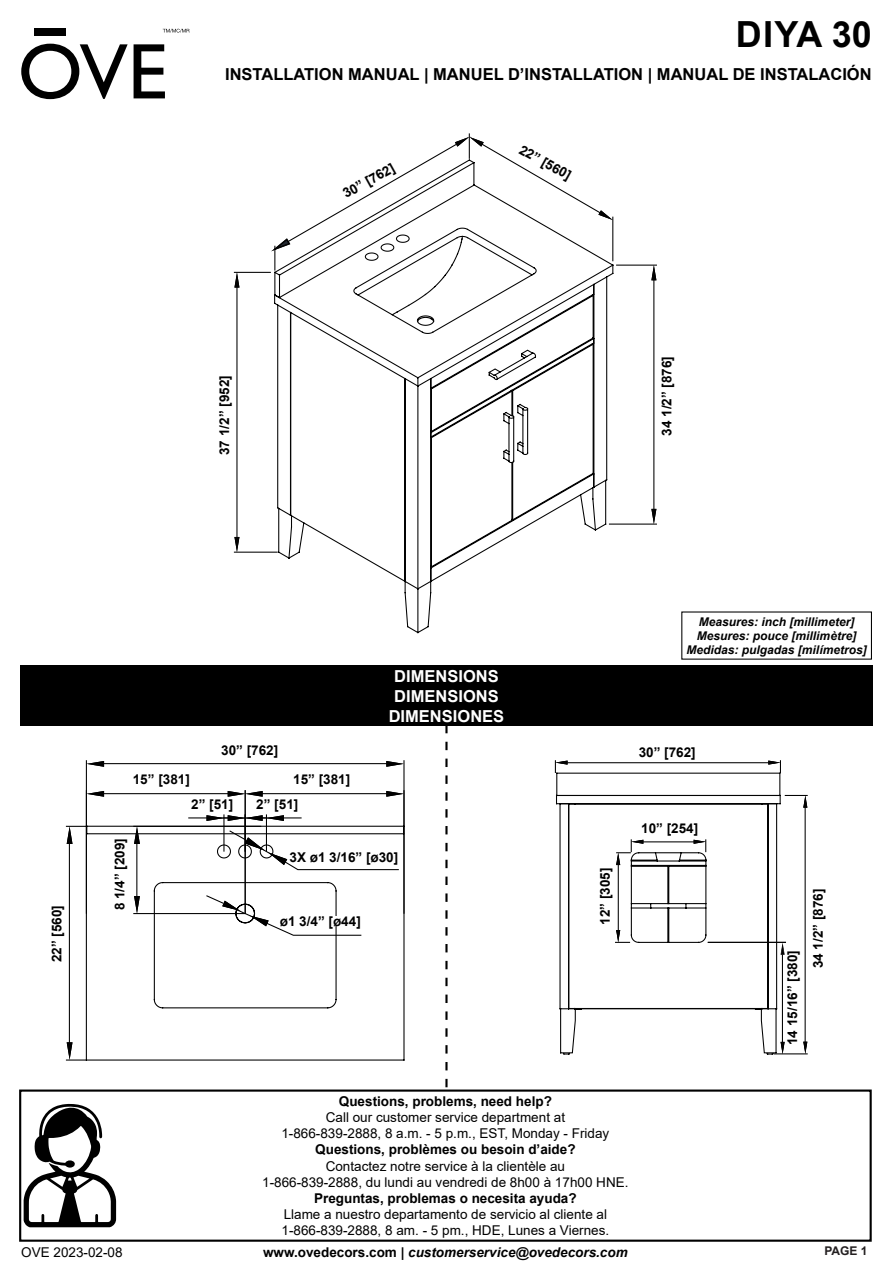
<style>
.page{position:relative;width:893px;height:1263px;background:#fff}
.page>*{position:absolute;margin:0;border:0;box-sizing:border-box;transform-origin:0 0}
.t1{font:700 36px "Arial";letter-spacing:.02em;color:#000}
.t2{font:700 16.5px "Arial";color:#000}
.t3{font:700 16.5px "Arial";color:#fff}
.t4{font:13.5px "Arial";color:#000}
.t5{font:700 13.5px "Arial";color:#000}
.t6{font:italic 700 13.5px "Arial";color:#000}
.t7{font:italic 700 12px "Arial";color:#000}
.t8{font:700 12px "Arial";color:#231f20}
.s1{font-style:normal}
</style>
<div class="page">
<hr style="left:774px;top:1053px;width:33px;height:1px;background:#030303">
<hr style="left:805px;top:808px;width:1px;height:233px;background:#030303">
<svg style="left:803px;top:1042px;width:4px;height:12px"></svg>
<svg style="left:785px;top:795px;width:22px;height:13px"></svg>
<hr style="left:568px;top:762px;width:200px;height:1px;background:#030303">
<svg style="left:555px;top:760px;width:13px;height:12px"></svg>
<svg style="left:768px;top:760px;width:13px;height:12px"></svg>
<hr style="left:782px;top:955px;width:1px;height:87px;background:#030303">
<svg style="left:781px;top:942px;width:4px;height:13px"></svg>
<svg style="left:781px;top:1042px;width:4px;height:12px"></svg>
<svg style="left:555px;top:772px;width:226px;height:282px"></svg>
<hr style="left:104px;top:793px;width:124px;height:1px;background:#000">
<svg style="left:87px;top:791px;width:17px;height:6px"></svg>
<hr style="left:245px;top:791px;width:1px;height:122px;background:#000">
<hr style="left:262px;top:793px;width:124px;height:1px;background:#000">
<svg style="left:228px;top:791px;width:35px;height:6px"></svg>
<svg style="left:386px;top:791px;width:17px;height:6px"></svg>
<hr style="left:223px;top:815px;width:1px;height:36px;background:#000">
<hr style="left:266px;top:815px;width:1px;height:36px;background:#000">
<svg style="left:189px;top:815px;width:112px;height:6px"></svg>
<hr style="left:86px;top:761px;width:1px;height:65px;background:#000">
<hr style="left:403px;top:761px;width:1px;height:65px;background:#000">
<hr style="left:104px;top:763px;width:282px;height:1px;background:#000">
<svg style="left:87px;top:761px;width:17px;height:6px"></svg>
<svg style="left:386px;top:761px;width:18px;height:6px"></svg>
<hr style="left:69px;top:844px;width:1px;height:198px;background:#000">
<svg style="left:66px;top:1042px;width:19px;height:18px"></svg>
<svg style="left:66px;top:826px;width:19px;height:18px"></svg>
<svg style="left:85px;top:825px;width:320px;height:236px"></svg>
<svg style="left:445px;top:726px;width:3px;height:361px"></svg>
<svg style="left:21px;top:44px;width:107px;height:55px"></svg>
<svg style="left:134px;top:44px;width:31px;height:54px"></svg>
<div style="left:34px;top:29px;width:32px;height:7px;background:#000"></div>
<svg style="left:163px;top:29px;width:26px;height:4px"></svg>
<div style="left:19px;top:1089px;width:853px;height:153px;border:2px solid #000"></div>
<svg style="left:24px;top:1104px;width:92px;height:123px"></svg>
<div style="left:20px;top:666px;width:853px;height:60px;background:#000"></div>
<div style="left:600px;top:868px;width:10px;height:57px;background:#fff"></div>
<div style="left:641px;top:823px;width:57px;height:10px;background:#fff"></div>
<div style="left:289px;top:852px;width:109px;height:10px;background:#fff"></div>
<div style="left:280px;top:916px;width:81px;height:10px;background:#fff"></div>
<div style="left:115px;top:838px;width:10px;height:72px;background:#fff"></div>
<svg style="left:273px;top:216px;width:341px;height:418px"></svg>
<hr style="left:617px;top:265px;width:39px;height:1px;background:#030303">
<hr style="left:609px;top:523px;width:47px;height:2px;background:#030303">
<hr style="left:653px;top:280px;width:1px;height:229px;background:#030303">
<svg style="left:651px;top:265px;width:5px;height:15px"></svg>
<svg style="left:651px;top:509px;width:5px;height:15px"></svg>
<hr style="left:234px;top:552px;width:43px;height:1px;background:#030303">
<hr style="left:234px;top:272px;width:36px;height:1px;background:#030303">
<hr style="left:236px;top:288px;width:1px;height:249px;background:#030303">
<svg style="left:234px;top:537px;width:5px;height:15px"></svg>
<svg style="left:234px;top:272px;width:5px;height:16px"></svg>
<svg style="left:271px;top:134px;width:342px;height:136px"></svg>
<hr style="left:644px;top:841px;width:49px;height:1px;background:#030303">
<svg style="left:616px;top:840px;width:27px;height:25px"></svg>
<svg style="left:694px;top:840px;width:12px;height:12px"></svg>
<p class="t1" style="left:736px;top:9px;width:137px">DIYA 30</p>
<p class="t2" style="left:225px;top:63px;width:648px">INSTALLATION MANUAL | MANUEL D’INSTALLATION | MANUAL DE INSTALACIÓN</p>
<p class="t5" style="left:215px;top:455px;width:81px;rotate:-90deg">37 1/2” [952]</p>
<p class="t5" style="left:339px;top:186px;width:59px;rotate:-29deg">30” [762]</p>
<p class="t5" style="left:525px;top:140px;width:59px;rotate:29deg">22” [560]</p>
<p class="t3" style="left:394px;top:665px;width:106px">DIMENSIONS</p>
<p class="t3" style="left:394px;top:684px;width:106px">DIMENSIONS</p>
<p class="t3" style="left:389px;top:704px;width:117px">DIMENSIONES</p>
<p class="t5" style="left:657px;top:436px;width:81px;rotate:-90deg">34 1/2” [876]</p>
<p class="t7" style="left:699px;top:613px;width:157px">Measures: inch [millimeter]</p>
<p class="t7" style="left:697px;top:628px;width:161px">Mesures: pouce [millimètre]</p>
<p class="t7" style="left:687px;top:642px;width:182px">Medidas: pulgadas [milímetros]</p>
<p class="t5" style="left:221px;top:740px;width:59px">30” [762]</p>
<p class="t5" style="left:639px;top:742px;width:59px">30” [762]</p>
<p class="t5" style="left:47px;top:962px;width:59px;rotate:-90deg">22” [560]</p>
<p class="t5" style="left:133px;top:769px;width:59px">15” [381]</p>
<p class="t5" style="left:293px;top:769px;width:59px">15” [381]</p>
<p class="t5" style="left:191px;top:795px;width:44px">2” [51]</p>
<p class="t5" style="left:256px;top:795px;width:44px">2” [51]</p>
<p class="t5" style="left:110px;top:910px;width:74px;rotate:-90deg">8 1/4” [209]</p>
<p class="t5" style="left:289px;top:848px;width:110px">3X ø1 3/16” [ø30]</p>
<p class="t5" style="left:280px;top:912px;width:83px">ø1 3/4” [ø44]</p>
<p class="t5" style="left:596px;top:925px;width:59px;rotate:-90deg">12” [305]</p>
<p class="t5" style="left:641px;top:819px;width:59px">10” [254]</p>
<p class="t5" style="left:339px;top:1091px;width:215px">Questions, problems, need help?</p>
<p class="t4" style="left:326px;top:1108px;width:241px">Call our customer service department at</p>
<p class="t4" style="left:281px;top:1124px;width:329px">1-866-839-2888, 8 a.m. - 5 p.m., EST, Monday - Friday</p>
<p class="t5" style="left:315px;top:1140px;width:262px">Questions, problèmes ou besoin d’aide?</p>
<p class="t4" style="left:326px;top:1156px;width:241px">Contactez notre service à la clientèle au</p>
<p class="t4" style="left:262px;top:1173px;width:368px">1-866-839-2888, du lundi au vendredi de 8h00 à 17h00 HNE.</p>
<p class="t5" style="left:314px;top:1189px;width:264px">Preguntas, problemas o necesita ayuda?</p>
<p class="t4" style="left:284px;top:1205px;width:325px">Llame a nuestro departamento de servicio al cliente al</p>
<p class="t4" style="left:282px;top:1221px;width:329px">1-866-839-2888, 8 am. - 5 pm., HDE, Lunes a Viernes.</p>
<p class="t4" style="left:21px;top:1243px;width:103px">OVE 2023-02-08</p>
<p class="t6" style="left:263px;top:1243px;width:366px"><span class="s1">www.ovedecors.com |</span> customerservice@ovedecors.com</p>
<p class="t5" style="left:783px;top:1045px;width:96px;rotate:-90deg">14 15/16” [380]</p>
<p class="t5" style="left:809px;top:968px;width:81px;rotate:-90deg">34 1/2” [876]</p>
<p class="t8" style="left:824px;top:1242px;width:45px">PAGE 1</p>
</div>
